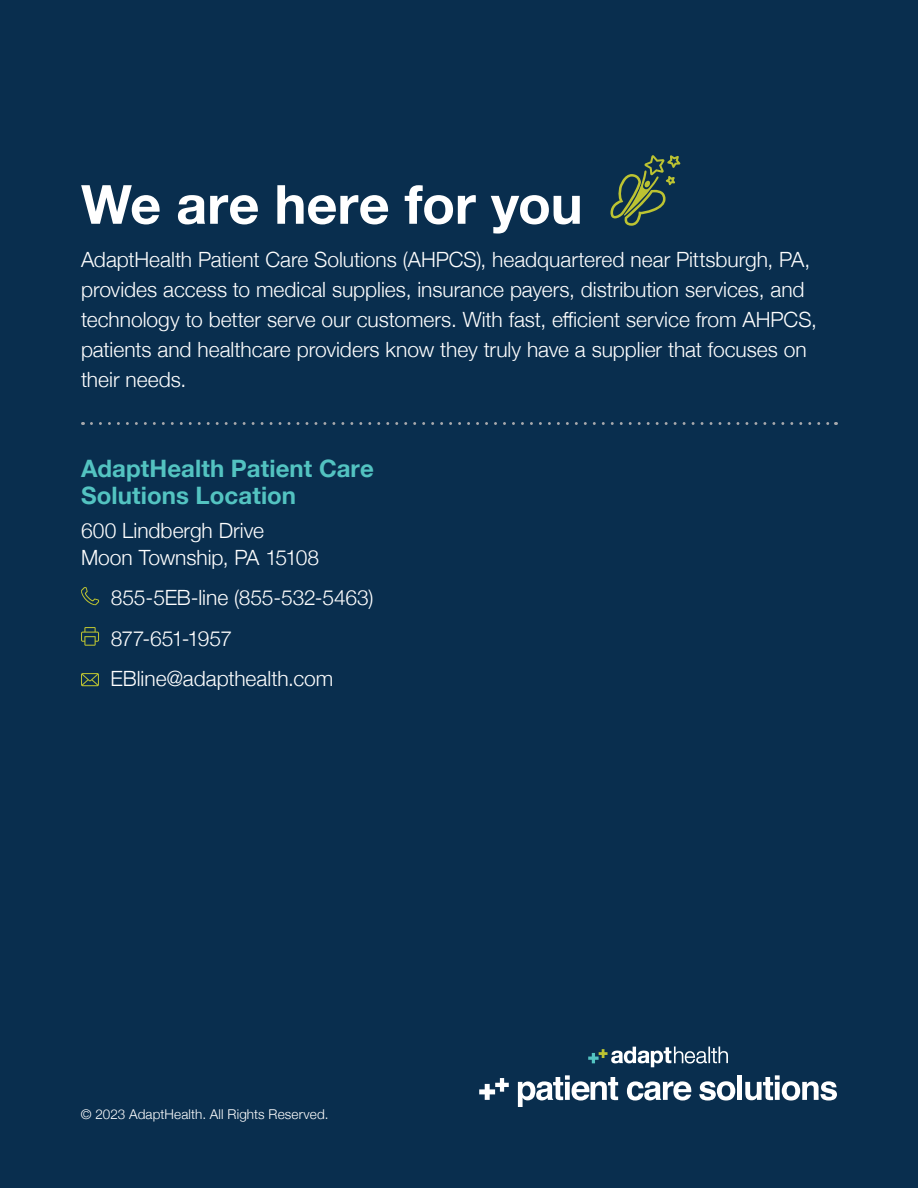
<style>
.page{position:relative;width:918px;height:1188px;background:#092e4e}
.page>*{position:absolute;margin:0;border:0;box-sizing:border-box;transform-origin:0 0}
.t1{font:700 54px "Helvetica Neue";color:#fff}
.t2{font:700 24px/27px "Helvetica Neue";letter-spacing:.005em;color:#53c3c1}
.t3{font:300 21px/30px "Helvetica Neue";color:#fff}
.t4{font:300 13.5px "Helvetica Neue";letter-spacing:.01em;color:#fff}
</style>
<div class="page">
<svg style="left:479px;top:1078px;width:30px;height:22px"></svg>
<svg style="left:518px;top:1075px;width:100px;height:32px"></svg>
<svg style="left:627px;top:1081px;width:64px;height:20px"></svg>
<svg style="left:699px;top:1081px;width:36px;height:20px"></svg>
<div style="left:737px;top:1076px;width:5px;height:24px;background:#fff"></div>
<svg style="left:745px;top:1075px;width:92px;height:26px"></svg>
<svg style="left:588px;top:1047px;width:140px;height:20px"></svg>
<svg style="left:81px;top:587px;width:18px;height:19px"></svg>
<svg style="left:81px;top:627px;width:18px;height:19px"></svg>
<svg style="left:81px;top:673px;width:18px;height:13px"></svg>
<svg style="left:91px;top:422px;width:746px;height:3px"></svg>
<svg style="left:610px;top:155px;width:70px;height:71px"></svg>
<h1 class="t1" style="left:81px;top:184px;width:503px">We are here for you</h1>
<p class="t3" style="left:81px;top:243px;width:738px">AdaptHealth Patient Care Solutions (AHPCS), headquartered near Pittsburgh, PA, provides access to medical supplies, insurance payers, distribution services, and technology to better serve our customers. With fast, efficient service from AHPCS, patients and healthcare providers know they truly have a supplier that focuses on their needs.</p>
<p class="t2" style="left:81px;top:457px;width:295px">AdaptHealth Patient Care<br>Solutions Location</p>
<p class="t3" style="left:81px;top:519px;width:240px;line-height:27px">600 Lindbergh Drive<br>Moon Township, PA 15108</p>
<p class="t3" style="left:111px;top:576px;width:265px;line-height:40.5px">855-5EB-line (855-532-5463)<br>877-651-1957<br>EBline@adapthealth.com</p>
<p class="t4" style="left:81px;top:1103px;width:249px">© 2023 AdaptHealth. All Rights Reserved.</p>
</div>
